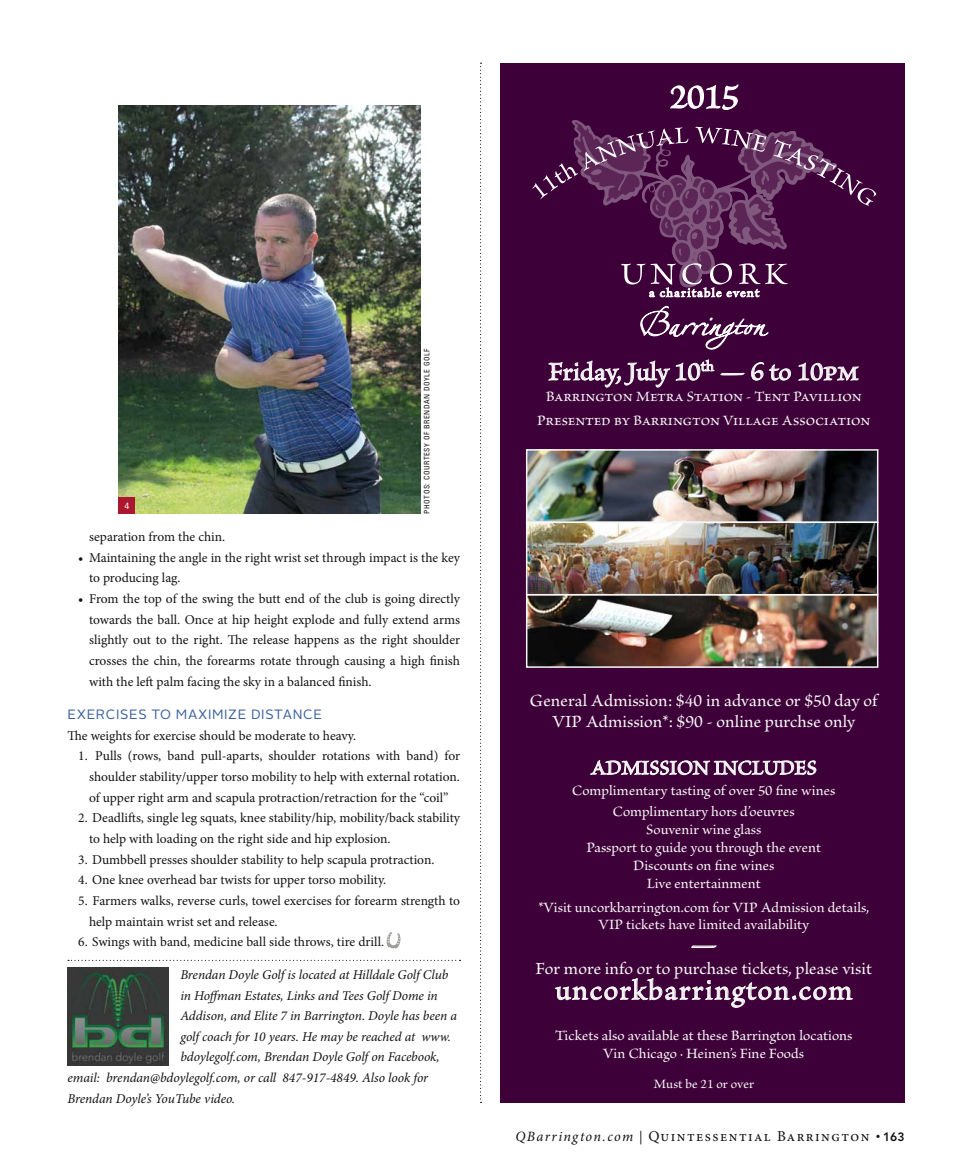
<style>
.page{position:relative;width:972px;height:1175px;background:#fff}
.page>*{position:absolute;margin:0;border:0;box-sizing:border-box;transform-origin:0 0}
.t1{font:500 30px "Brioso Pro";letter-spacing:.055em;color:#f5f6f5}
.t2{font:500 28.5px "Brioso Pro";color:#f5f6f5}
.t3{font:500 27px "Brioso Pro";color:#f5f6f5}
.t4{font:500 21px "Brioso Pro";color:#f5f6f5}
.t5{font:500 18px/21.6px "Brioso Pro";color:#f5f6f5;text-align:center}
.t6{font:500 15px/18px "Brioso Pro";color:#f5f6f5;text-align:center}
.t7{font:15px "Minion Pro";letter-spacing:.1em;color:#121212}
.t8{font:13.5px/20.7px "Minion Pro";letter-spacing:-.005em;color:#121212}
.t9{font:italic 13.5px "Minion Pro";letter-spacing:-.005em;color:#121212}
.t10{font:13.5px "Alright Sans";letter-spacing:.05em;color:#3b609e}
.t11{font:500 13.5px "Brioso Pro";color:#f5f6f5}
.t12{font:9px "Avenir LT Std";color:#fff}
.t13{font:condensed 7.5px "Univers LT Std";letter-spacing:.075em;color:#121212}
.s1{font-style:italic;font-size:14.25px}
.s2{font-size:13.5px}
.s3{font-size:12px}
.s4{font-family:"Avenir LT Std";font-weight:800;font-size:12px}
</style>
<div class="page">
<div style="left:500px;top:63px;width:404px;height:1039px;background:#3e0038"></div>
<svg style="left:591px;top:760px;width:225px;height:16px"></svg>
<svg style="left:691px;top:945px;width:26px;height:3px"></svg>
<svg style="left:555px;top:978px;width:298px;height:30px"></svg>
<img style="left:529px;top:452px;width:346px;height:213px">
<div style="left:526px;top:449px;width:352px;height:74px;border:2px solid #f5f6f5"></div>
<div style="left:526px;top:594px;width:352px;height:74px;border:2px solid #f5f6f5"></div>
<div style="left:526px;top:521px;width:352px;height:74px;border:2px solid #f5f6f5"></div>
<svg style="left:671px;top:85px;width:67px;height:25px"></svg>
<svg style="left:533px;top:120px;width:343px;height:268px"></svg>
<svg style="left:386px;top:932px;width:15px;height:16px"></svg>
<svg style="left:480px;top:63px;width:2px;height:1039px"></svg>
<svg style="left:68px;top:959px;width:393px;height:2px"></svg>
<img style="left:119px;top:106px;width:302px;height:408px">
<img style="left:68px;top:967px;width:100px;height:98px">
<div style="left:119px;top:497px;width:16px;height:17px;background:#ab172e"></div>
<p class="t12" style="left:124px;top:500px;width:7px">4</p>
<p class="t13" style="left:422px;top:514px;width:166px;rotate:-90deg">Photos: Courtesy of Brendan D oyle Golf</p>
<p class="t8" style="left:89px;top:526px;width:138px">separation from the chin.</p>
<p class="t8" style="left:89px;top:547px;width:372px;text-indent:-11px">• Maintaining the angle in the right wrist set through impact is the key to producing lag.</p>
<p class="t8" style="left:89px;top:588px;width:373px;text-align:justify;text-indent:-11px">• From the top of the swing the butt end of the club is going directly towards the ball. Once at hip height explode and fully extend arms slightly out to the right. The release happens as the right shoulder crosses the chin, the forearms rotate through causing a high finish with the left palm facing the sky in a balanced finish.</p>
<p class="t10" style="left:68px;top:705px;width:256px">EXERCISES TO MAXIM IZE DISTANCE</p>
<p class="t8" style="left:68px;top:725px;width:290px">The weights for exercise should be moderate to heavy.</p>
<p class="t8" style="left:89px;top:745px;width:372px;text-align:justify;text-indent:-11px">1. Pulls (rows, band pull-aparts, shoulder rotations with band) for shoulder stability/upper torso mobility to help with external rotation. of upper right arm and scapula protraction/retraction for the “coil”</p>
<p class="t8" style="left:89px;top:807px;width:372px;text-indent:-11px">2. Deadlifts, single leg squats, knee stability/hip, mobility/back stability to help with loading on the right side and hip explosion.</p>
<p class="t8" style="left:78px;top:849px;width:358px">3. Dumbbell presses shoulder stability to help scapula protraction.</p>
<p class="t8" style="left:78px;top:869px;width:310px">4. One knee overhead bar twists for upper torso mobility.</p>
<p class="t8" style="left:89px;top:890px;width:372px;text-indent:-11px">5. Farmers walks, reverse curls, towel exercises for forearm strength to help maintain wrist set and release.</p>
<p class="t8" style="left:78px;top:931px;width:307px">6. Swings with band, medicine ball side throws, tire drill.</p>
<p class="t9" style="left:180px;top:965px;width:269px">Brendan Doyle Golf is located at Hilldale Golf Club</p>
<p class="t9" style="left:180px;top:986px;width:259px">in Hoffman Estates, Links and Tees Golf Dome in</p>
<p class="t9" style="left:180px;top:1006px;width:278px">Addison, and Elite 7 in Barrington. Doyle has been a</p>
<p class="t9" style="left:180px;top:1027px;width:272px">golf coach for 10 years. He may be reached at www.</p>
<p class="t9" style="left:180px;top:1048px;width:261px">bdoylegolf.com, Brendan Doyle Golf on Facebook,</p>
<p class="t9" style="left:68px;top:1068px;width:362px">email: brendan@bdoylegolf.com, or call 847-917-4849. Also look for</p>
<p class="t9" style="left:68px;top:1089px;width:169px">Brendan Doyle’s YouTube video.</p>
<h3 class="t3" style="left:549px;top:357px;width:312px">Friday, July 10<sup>th</sup> — 6 to 10pm</h3>
<p class="t6" style="left:537px;top:385px;width:335px;line-height:24px">Barrington Metra Station - Tent Pavillion<br>Presented by Barrington Village Association</p>
<h3 class="t5" style="left:530px;top:690px;width:349px">General Admission: $40 in advance or $50 day of<br>VIP Admission*: $90 - online purchse only</h3>
<h3 class="t4" style="left:591px;top:756px;width:227px">ADMISSION INCLUDES</h3>
<p class="t6" style="left:572px;top:781px;width:265px;line-height:21px">Complimentary tasting of over 50 fine wines<br>Complimentary hors d’oeuvres</p>
<p class="t6" style="left:587px;top:821px;width:236px">Souvenir wine glass<br>Passport to guide you through the event<br>Discounts on fine wines<br>Live entertainment</p>
<p class="t6" style="left:538px;top:900px;width:332px;line-height:16.5px">*Visit uncorkbarrington.com for VIP Admission details,<br>VIP tickets have limited availability</p>
<h2 class="t2" style="left:690px;top:928px;width:28px">—</h2>
<h3 class="t5" style="left:536px;top:958px;width:338px">For more info or to purchase tickets, please visit</h3>
<h1 class="t1" style="left:555px;top:974px;width:299px">uncorkbarrington.com</h1>
<p class="t6" style="left:555px;top:1027px;width:299px">Tickets also available at these Barrington locations<br>Vin Chicago · Heinen’s Fine Foods</p>
<p class="t11" style="left:653px;top:1076px;width:102px">Must be 21 or over</p>
<p class="t7" style="left:516px;top:1125px;width:390px"><span class="s1">QBarrington.com</span> <span class="s2">|</span> Quintessential Barrington <span class="s3">•</span> <span class="s4">163</span></p>
</div>
